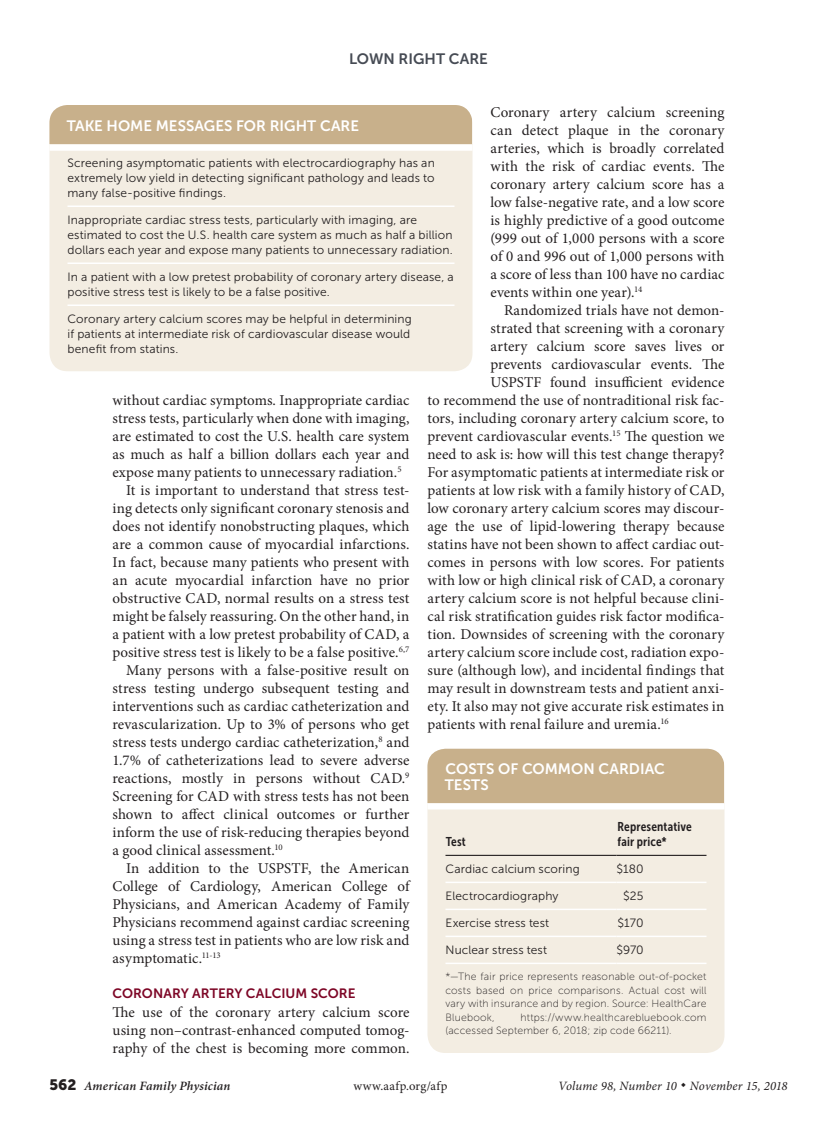
<style>
.page{position:relative;width:837px;height:1134px;background:#fff}
.page>*{position:absolute;margin:0;border:0;box-sizing:border-box;transform-origin:0 0}
.body_text{font:15px/18px "Minion Pro";letter-spacing:.005em;color:#231f20;text-align:justify}
.body_noindent{font:15px/18px "Minion Pro";letter-spacing:.005em;color:#231f20;text-align:justify}
.table_title_sort{font:15px/16.5px "Museo Sans 700";letter-spacing:.005em;color:#fff}
.t1{font:15px "Museo Sans 700";color:#464b54}
.head2{font:13.5px "Museo Sans 700";letter-spacing:.005em;color:#7d0626}
.t2{font:italic 12.75px "Minion Pro";letter-spacing:.01em;color:#231f20}
.t3{font:italic 600 12.75px "Minion Pro";letter-spacing:.015em;color:#231f20}
.table_head_last_col{font:12.75px/15.3px "Museo Sans Cond 700";letter-spacing:.01em;color:#231f20}
.t4{font:12.75px "Minion Pro";letter-spacing:.03em;color:#231f20}
.table_head{font:12.75px "Museo Sans Cond 700";color:#231f20}
.table_data_last_col{font:12px/15px "Museo Sans 300";letter-spacing:.01em;color:#231f20}
.table_data{font:12px/15px "Museo Sans 300";letter-spacing:.01em;color:#231f20;text-align:justify}
.table_fig_note{font:10.5px/13.5px "Museo Sans 100";letter-spacing:.02em;color:#231f20;text-align:justify}
.s1{font-family:"Museo Sans 900";font-weight:400;font-style:normal;font-size:15px}
</style>
<div class="page">
<div style="left:50px;top:105px;width:422px;height:266px;background:#f3ede2;border-radius:18px"></div>
<hr style="left:68px;top:206px;width:386px;height:1px;background:#fff">
<hr style="left:68px;top:262px;width:386px;height:2px;background:#fff">
<hr style="left:68px;top:304px;width:386px;height:2px;background:#fff">
<div style="left:50px;top:105px;width:422px;height:39px;background:#c8b08b"></div>
<div style="left:50px;top:145px;width:422px;height:6px;background:#fff"></div>
<div style="left:428px;top:749px;width:296px;height:304px;background:#f3ede2;border-radius:18px"></div>
<hr style="left:446px;top:882px;width:170px;height:1px;background:#fff">
<hr style="left:616px;top:882px;width:90px;height:1px;background:#fff">
<hr style="left:446px;top:909px;width:170px;height:1px;background:#fff">
<hr style="left:616px;top:909px;width:90px;height:1px;background:#fff">
<hr style="left:446px;top:936px;width:170px;height:1px;background:#fff">
<hr style="left:616px;top:936px;width:90px;height:1px;background:#fff">
<hr style="left:446px;top:855px;width:170px;height:1px;background:#231f20">
<hr style="left:616px;top:855px;width:90px;height:1px;background:#231f20">
<hr style="left:446px;top:963px;width:170px;height:1px;background:#fff">
<hr style="left:616px;top:963px;width:90px;height:1px;background:#fff">
<div style="left:428px;top:749px;width:296px;height:54px;background:#c8b08b"></div>
<div style="left:428px;top:804px;width:296px;height:6px;background:#fff"></div>
<p class="t1" style="left:349px;top:50px;width:140px">LOWN RIGHT CARE</p>
<p class="body_noindent" style="left:490px;top:103px;width:236px">Coronary artery calcium screening can detect plaque in the coronary arteries, which is broadly correlated with the risk of cardiac events. The coronary artery calcium score has a low false-negative rate, and a low score is highly predictive of a good outcome (999 out of 1,000 persons with a score of 0 and 996 out of 1,000 persons with a score of less than 100 have no cardiac events within one year).<sup>14</sup></p>
<p class="body_text" style="left:504px;top:301px;width:222px">Randomized trials have not demon-</p>
<p class="body_text" style="left:490px;top:319px;width:235px">strated that screening with a coronary</p>
<p class="body_text" style="left:490px;top:337px;width:236px">artery calcium score saves lives or</p>
<p class="body_text" style="left:490px;top:355px;width:235px">prevents cardiovascular events. The</p>
<p class="body_text" style="left:490px;top:373px;width:236px">USPSTF found insufficient evidence</p>
<p class="body_text" style="left:428px;top:391px;width:299px">to recommend the use of nontraditional risk fac-</p>
<p class="body_text" style="left:428px;top:409px;width:299px">tors, including coronary artery calcium score, to</p>
<p class="body_text" style="left:428px;top:427px;width:299px">prevent cardiovascular events.<sup>15</sup> The question we</p>
<p class="body_text" style="left:428px;top:445px;width:298px">need to ask is: how will this test change therapy?</p>
<p class="body_text" style="left:428px;top:463px;width:299px">For asymptomatic patients at intermediate risk or</p>
<p class="body_text" style="left:428px;top:481px;width:299px">patients at low risk with a family history of CAD,</p>
<p class="body_text" style="left:428px;top:499px;width:299px">low coronary artery calcium scores may discour-</p>
<p class="body_text" style="left:428px;top:517px;width:298px">age the use of lipid-lowering therapy because</p>
<p class="body_text" style="left:428px;top:535px;width:299px">statins have not been shown to affect cardiac out-</p>
<p class="body_text" style="left:428px;top:553px;width:299px">comes in persons with low scores. For patients</p>
<p class="body_text" style="left:428px;top:571px;width:298px">with low or high clinical risk of CAD, a coronary</p>
<p class="body_text" style="left:428px;top:589px;width:299px">artery calcium score is not helpful because clini-</p>
<p class="body_text" style="left:428px;top:607px;width:299px">cal risk stratification guides risk factor modifica-</p>
<p class="body_text" style="left:428px;top:625px;width:299px">tion. Downsides of screening with the coronary</p>
<p class="body_text" style="left:428px;top:643px;width:299px">artery calcium score include cost, radiation expo-</p>
<p class="body_text" style="left:428px;top:661px;width:298px">sure (although low), and incidental findings that</p>
<p class="body_text" style="left:428px;top:679px;width:299px">may result in downstream tests and patient anxi-</p>
<p class="body_text" style="left:428px;top:697px;width:298px">ety. It also may not give accurate risk estimates in</p>
<p class="body_text" style="left:428px;top:715px;width:243px">patients with renal failure and uremia.<sup>16</sup></p>
<p class="table_title_sort" style="left:67px;top:118px;width:294px">TAKE HOME MESSAGES FOR RIGHT CARE</p>
<p class="table_data_last_col" style="left:68px;top:156px;width:369px;text-align:justify">Screening asymptomatic patients with electrocardiography has an extremely low yield in detecting significant pathology and leads to many false-positive findings.</p>
<p class="table_data_last_col" style="left:68px;top:213px;width:387px">Inappropriate cardiac stress tests, particularly with imaging, are estimated to cost the U.S. health care system as much as half a billion dollars each year and expose many patients to unnecessary radiation.</p>
<p class="table_data_last_col" style="left:68px;top:270px;width:388px">In a patient with a low pretest probability of coronary artery disease, a positive stress test is likely to be a false positive.</p>
<p class="table_data" style="left:68px;top:312px;width:346px">Coronary artery calcium scores may be helpful in determining if patients at intermediate risk of cardiovascular disease would benefit from statins.</p>
<p class="body_noindent" style="left:112px;top:391px;width:299px">without cardiac symptoms. Inappropriate cardiac stress tests, particularly when done with imaging, are estimated to cost the U.S. health care system as much as half a billion dollars each year and expose many patients to unnecessary radiation.<sup>5</sup></p>
<p class="body_text" style="left:112px;top:481px;width:299px;text-indent:14px">It is important to understand that stress test&shy;ing detects only significant coronary stenosis and does not identify nonobstructing plaques, which are a common cause of myocardial infarctions.<br>In fact, because many patients who present with an acute myocardial infarction have no prior obstructive CAD, normal results on a stress test might be falsely reassuring. On the other hand, in a patient with a low pretest probability of CAD, a positive stress test is likely to be a false positive.<sup>6,7</sup></p>
<p class="body_text" style="left:112px;top:661px;width:299px;text-indent:14px">Many persons with a false-positive result on stress testing undergo subsequent testing and interventions such as cardiac catheterization and revascularization. Up to 3% of persons who get stress tests undergo cardiac catheterization,<sup>8</sup> and 1.7% of catheterizations lead to severe adverse reactions, mostly in persons without CAD.<sup>9<br></sup>Screening for CAD with stress tests has not been shown to affect clinical outcomes or further inform the use of risk-reducing therapies beyond a good clinical assessment.<sup>10</sup></p>
<p class="body_text" style="left:112px;top:859px;width:299px;text-indent:14px">In addition to the USPSTF, the American College of Cardiology, American College of Physicians, and American Academy of Family Physicians recommend against cardiac screening using a stress test in patients who are low risk and asymptomatic.<sup>11-13</sup></p>
<p class="head2" style="left:112px;top:985px;width:245px">CORONARY ARTERY CALCIUM SCORE</p>
<p class="body_noindent" style="left:112px;top:1003px;width:299px">The use of the coronary artery calcium score using non–contrast-enhanced computed tomog&shy;raphy of the chest is becoming more common.</p>
<p class="table_title_sort" style="left:445px;top:760px;width:222px">COSTS OF COMMON CARDIAC<br>TESTS</p>
<p class="table_head_last_col" style="left:617px;top:819px;width:76px">Representative fair price*</p>
<p class="table_head" style="left:446px;top:835px;width:22px">Test</p>
<p class="table_data" style="left:446px;top:862px;width:136px">Cardiac calcium scoring</p>
<p class="table_data" style="left:616px;top:862px;width:29px">$180</p>
<p class="table_data" style="left:446px;top:889px;width:115px">Electrocardiography</p>
<p class="table_data" style="left:623px;top:889px;width:22px">$25</p>
<p class="table_data" style="left:446px;top:916px;width:105px">Exercise stress test</p>
<p class="table_data" style="left:617px;top:916px;width:28px">$170</p>
<p class="table_data" style="left:446px;top:943px;width:103px">Nuclear stress test</p>
<p class="table_data" style="left:616px;top:943px;width:29px">$970</p>
<p class="table_fig_note" style="left:446px;top:970px;width:263px">*—The fair price represents reasonable out-of-pocket costs based on price comparisons. Actual cost will vary with insurance and by region. Source: HealthCare Bluebook,</p>
<p class="table_fig_note" style="left:446px;top:1011px;width:263px;text-indent:75px">https://www.healthcarebluebook.com (accessed September 6, 2018; zip code 66211).</p>
<p class="t3" style="left:50px;top:1077px;width:183px"><span class="s1">562</span> American Family Physician</p>
<p class="t4" style="left:353px;top:1078px;width:96px">www.aafp.org/afp</p>
<p class="t2" style="left:558px;top:1078px;width:231px">Volume 98, Number 10 ◆ November 15, 2018</p>
</div>
